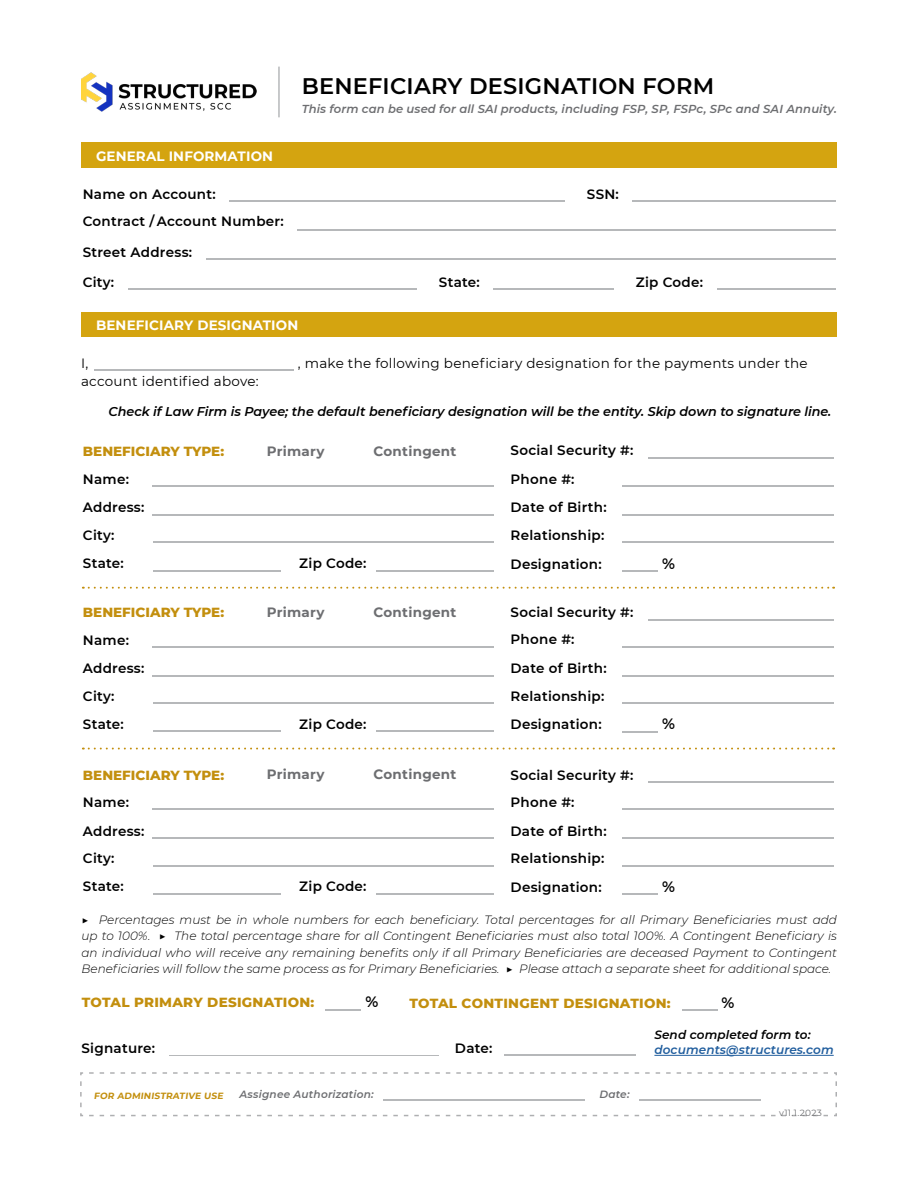
<style>
.page{position:relative;width:918px;height:1188px;background:#fff}
.page>*{position:absolute;margin:0;border:0;box-sizing:border-box;transform-origin:0 0}
.t1{font:600 22.5px "Montserrat";letter-spacing:.01em;color:#000}
.t2{font:600 15px "Montserrat";color:#000}
.t3{font:600 13.5px "Montserrat";letter-spacing:.02em;color:#000}
.t4{font:13.5px "Montserrat";letter-spacing:.02em;color:#000}
.t5{font:700 13.5px "Montserrat";letter-spacing:.02em;color:#6d6e71}
.t6{font:800 13.5px "Montserrat";letter-spacing:.02em;color:#c38f0e}
.t7{font:800 13.5px "Montserrat";color:#c38f0e}
.t8{font:700 13.5px "Montserrat";letter-spacing:.01em;color:#fff}
.t9{font:italic 600 12.75px "Montserrat";color:#000}
.t10{font:italic 300 12px/16.5px "Montserrat";color:#000;text-align:justify}
.t11{font:italic 600 12px "Montserrat";letter-spacing:.01em;color:#215e9e}
.t12{font:italic 600 12px "Montserrat";letter-spacing:.01em;color:#000}
.t13{font:italic 600 11.55px "Montserrat";letter-spacing:.01em;color:#6d6e71}
.t14{font:italic 600 10.5px "Montserrat";letter-spacing:.02em;color:#6d6e71}
.t15{font:700 9px "Montserrat";color:#c38f0e}
.t16{font:9px "Montserrat";letter-spacing:.04em;color:#6d6e71}
</style>
<div class="page">
<img style="left:81px;top:72px;width:176px;height:40px">
<hr style="left:278px;top:67px;width:2px;height:50px;background:#b6b8ba">
<div style="left:81px;top:143px;width:756px;height:25px;background:#d4a410"></div>
<hr style="left:206px;top:259px;width:630px;height:1px;background:#b6b8ba">
<hr style="left:128px;top:288px;width:288px;height:2px;background:#b6b8ba">
<hr style="left:493px;top:288px;width:120px;height:2px;background:#b6b8ba">
<hr style="left:717px;top:288px;width:119px;height:2px;background:#b6b8ba">
<hr style="left:297px;top:229px;width:539px;height:1px;background:#b6b8ba">
<hr style="left:632px;top:200px;width:204px;height:1px;background:#b6b8ba">
<hr style="left:229px;top:201px;width:335px;height:1px;background:#b6b8ba">
<div style="left:81px;top:313px;width:756px;height:24px;background:#d4a410"></div>
<hr style="left:504px;top:1055px;width:132px;height:1px;background:#b6b8ba">
<hr style="left:169px;top:1055px;width:270px;height:1px;background:#b6b8ba">
<hr style="left:654px;top:1055px;width:180px;height:1px;background:#215e9e">
<svg style="left:80px;top:1072px;width:757px;height:45px"></svg>
<hr style="left:94px;top:369px;width:200px;height:2px;background:#b6b8ba">
<hr style="left:153px;top:542px;width:341px;height:1px;background:#b6b8ba">
<hr style="left:152px;top:486px;width:342px;height:1px;background:#b6b8ba">
<hr style="left:152px;top:514px;width:342px;height:1px;background:#b6b8ba">
<hr style="left:153px;top:570px;width:128px;height:1px;background:#b6b8ba">
<hr style="left:377px;top:570px;width:117px;height:1px;background:#b6b8ba">
<hr style="left:648px;top:457px;width:186px;height:1px;background:#b6b8ba">
<hr style="left:623px;top:514px;width:211px;height:1px;background:#b6b8ba">
<hr style="left:622px;top:486px;width:212px;height:1px;background:#b6b8ba">
<hr style="left:622px;top:542px;width:212px;height:1px;background:#b6b8ba">
<hr style="left:622px;top:570px;width:36px;height:1px;background:#b6b8ba">
<hr style="left:153px;top:703px;width:341px;height:1px;background:#b6b8ba">
<hr style="left:152px;top:647px;width:342px;height:1px;background:#b6b8ba">
<hr style="left:152px;top:675px;width:342px;height:1px;background:#b6b8ba">
<hr style="left:153px;top:731px;width:128px;height:1px;background:#b6b8ba">
<hr style="left:377px;top:731px;width:117px;height:1px;background:#b6b8ba">
<hr style="left:648px;top:619px;width:186px;height:2px;background:#b6b8ba">
<hr style="left:623px;top:675px;width:211px;height:1px;background:#b6b8ba">
<hr style="left:622px;top:647px;width:212px;height:1px;background:#b6b8ba">
<hr style="left:622px;top:703px;width:212px;height:1px;background:#b6b8ba">
<hr style="left:622px;top:731px;width:36px;height:1px;background:#b6b8ba">
<hr style="left:153px;top:865px;width:341px;height:1px;background:#b6b8ba">
<hr style="left:152px;top:809px;width:342px;height:1px;background:#b6b8ba">
<hr style="left:152px;top:837px;width:342px;height:2px;background:#b6b8ba">
<hr style="left:153px;top:893px;width:128px;height:1px;background:#b6b8ba">
<hr style="left:377px;top:893px;width:117px;height:1px;background:#b6b8ba">
<hr style="left:648px;top:782px;width:186px;height:1px;background:#b6b8ba">
<hr style="left:623px;top:837px;width:211px;height:1px;background:#b6b8ba">
<hr style="left:622px;top:809px;width:212px;height:1px;background:#b6b8ba">
<hr style="left:622px;top:865px;width:212px;height:1px;background:#b6b8ba">
<hr style="left:622px;top:894px;width:36px;height:1px;background:#b6b8ba">
<svg style="left:83px;top:587px;width:751px;height:2px"></svg>
<svg style="left:83px;top:748px;width:751px;height:2px"></svg>
<hr style="left:326px;top:1009px;width:35px;height:1px;background:#b6b8ba">
<hr style="left:682px;top:1010px;width:35px;height:1px;background:#b6b8ba">
<p class="t1" style="left:302px;top:70px;width:414px">BENEFICIARY DESIGNATION FORM</p>
<p class="t13" style="left:302px;top:101px;width:537px">This form can be used for all SAI products, including FSP, SP, FSPc, SPc and SAI Annuity.</p>
<p class="t8" style="left:96px;top:146px;width:179px">GENERAL INFORMATION</p>
<p class="t3" style="left:83px;top:184px;width:134px">Name on Account:</p>
<p class="t3" style="left:587px;top:184px;width:34px">SSN:</p>
<p class="t3" style="left:83px;top:212px;width:203px">Contract / Account Number:</p>
<p class="t3" style="left:83px;top:243px;width:111px">Street Address:</p>
<p class="t3" style="left:83px;top:272px;width:33px">City:</p>
<p class="t3" style="left:439px;top:272px;width:42px">State:</p>
<p class="t3" style="left:636px;top:272px;width:69px">Zip Code:</p>
<p class="t8" style="left:96px;top:316px;width:204px">BENEFICIARY DESIGNATION</p>
<p class="t4" style="left:81px;top:354px;width:9px">I,</p>
<p class="t4" style="left:298px;top:354px;width:511px">, make the following beneficiary designation for the payments under the</p>
<p class="t4" style="left:81px;top:372px;width:179px">account identified above:</p>
<p class="t9" style="left:108px;top:402px;width:724px">Check if Law Firm is Payee; the default beneficiary designation will be the entity. Skip down to signature line.</p>
<p class="t7" style="left:83px;top:442px;width:143px">BENEFICIARY TYPE:</p>
<p class="t5" style="left:267px;top:441px;width:59px">Primary</p>
<p class="t5" style="left:374px;top:441px;width:84px">Contingent</p>
<p class="t3" style="left:83px;top:469px;width:48px">Name:</p>
<p class="t3" style="left:83px;top:498px;width:63px">Address:</p>
<p class="t3" style="left:83px;top:526px;width:33px">City:</p>
<p class="t3" style="left:83px;top:554px;width:42px">State:</p>
<p class="t3" style="left:299px;top:554px;width:69px">Zip Code:</p>
<p class="t7" style="left:83px;top:603px;width:143px">BENEFICIARY TYPE:</p>
<p class="t5" style="left:267px;top:602px;width:59px">Primary</p>
<p class="t5" style="left:374px;top:602px;width:84px">Contingent</p>
<p class="t3" style="left:83px;top:630px;width:48px">Name:</p>
<p class="t3" style="left:83px;top:659px;width:63px">Address:</p>
<p class="t3" style="left:83px;top:687px;width:33px">City:</p>
<p class="t3" style="left:83px;top:715px;width:42px">State:</p>
<p class="t3" style="left:299px;top:715px;width:69px">Zip Code:</p>
<p class="t7" style="left:83px;top:765px;width:143px">BENEFICIARY TYPE:</p>
<p class="t5" style="left:267px;top:764px;width:59px">Primary</p>
<p class="t5" style="left:374px;top:764px;width:84px">Contingent</p>
<p class="t3" style="left:83px;top:793px;width:48px">Name:</p>
<p class="t3" style="left:83px;top:821px;width:63px">Address:</p>
<p class="t3" style="left:83px;top:849px;width:33px">City:</p>
<p class="t3" style="left:83px;top:877px;width:42px">State:</p>
<p class="t3" style="left:299px;top:877px;width:69px">Zip Code:</p>
<p class="t3" style="left:511px;top:441px;width:124px">Social Security #:</p>
<p class="t3" style="left:511px;top:469px;width:66px">Phone #:</p>
<p class="t3" style="left:511px;top:498px;width:98px">Date of Birth:</p>
<p class="t3" style="left:511px;top:526px;width:95px">Relationship:</p>
<p class="t3" style="left:511px;top:554px;width:93px">Designation:</p>
<p class="t3" style="left:511px;top:603px;width:124px">Social Security #:</p>
<p class="t3" style="left:511px;top:630px;width:66px">Phone #:</p>
<p class="t3" style="left:511px;top:659px;width:98px">Date of Birth:</p>
<p class="t3" style="left:511px;top:686px;width:95px">Relationship:</p>
<p class="t3" style="left:511px;top:715px;width:93px">Designation:</p>
<p class="t3" style="left:511px;top:765px;width:124px">Social Security #:</p>
<p class="t3" style="left:511px;top:792px;width:66px">Phone #:</p>
<p class="t3" style="left:511px;top:821px;width:98px">Date of Birth:</p>
<p class="t3" style="left:511px;top:849px;width:95px">Relationship:</p>
<p class="t3" style="left:511px;top:877px;width:93px">Designation:</p>
<p class="t2" style="left:662px;top:553px;width:14px">%</p>
<p class="t2" style="left:662px;top:713px;width:14px">%</p>
<p class="t2" style="left:662px;top:876px;width:14px">%</p>
<p class="t10" style="left:81px;top:911px;width:757px">▶ Percentages must be in whole numbers for each beneficiary. Total percentages for all Primary Beneficiaries must add up to 100%. ▶ The total percentage share for all Contingent Beneficiaries must also total 100%. A Contingent Beneficiary is an individual who will receive any remaining benefits only if all Primary Beneficiaries are deceased Payment to Contingent Beneficiaries will follow the same process as for Primary Beneficiaries. ▶ Please attach a separate sheet for additional space.</p>
<p class="t6" style="left:82px;top:993px;width:234px">TOTAL PRIMARY DESIGNATION:</p>
<p class="t2" style="left:365px;top:991px;width:14px">%</p>
<p class="t6" style="left:409px;top:993px;width:263px">TOTAL CONTINGENT DESIGNATION:</p>
<p class="t2" style="left:721px;top:992px;width:14px">%</p>
<p class="t3" style="left:81px;top:1039px;width:75px">Signature:</p>
<p class="t3" style="left:455px;top:1039px;width:39px">Date:</p>
<p class="t15" style="left:94px;top:1089px;width:132px">FOR ADMINISTRATIVE USE</p>
<p class="t14" style="left:240px;top:1087px;width:136px">Assignee Authorization:</p>
<p class="t14" style="left:600px;top:1087px;width:32px">Date:</p>
<p class="t12" style="left:654px;top:1026px;width:158px">Send completed form to:</p>
<p class="t11" style="left:654px;top:1042px;width:181px">documents@structures.com</p>
<p class="t16" style="left:779px;top:1106px;width:44px">v11.1.2023</p>
</div>
